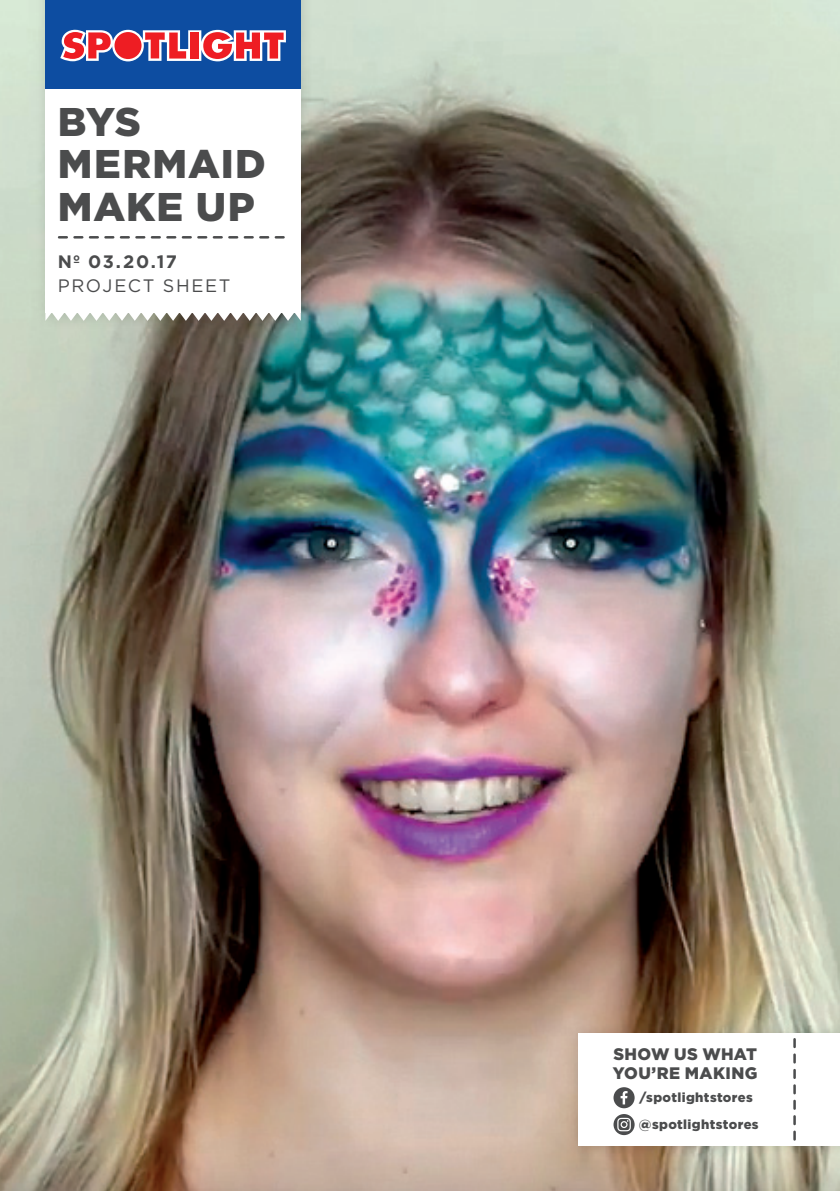
<style>
.page{position:relative;width:840px;height:1191px;background:#fff}
.page>*{position:absolute;margin:0;border:0;box-sizing:border-box;transform-origin:0 0}
.t1{font:900 40px/42.4px "Gotham";letter-spacing:.025em;color:#4b4c4d}
.t2{font:18px/24px "Gotham";letter-spacing:.095em;color:#4b4c4d}
.t3{font:900 16.6px/19.4px "Gotham";letter-spacing:.02em;color:#4b4c4d}
.t4{font:900 13px/26.8px "Gotham";letter-spacing:.025em;color:#4b4c4d}
.s1{font-weight:700}
</style>
<div class="page">
<img style="left:0;top:0;width:839px;height:1191px">
<div style="left:566px;top:1021px;width:273px;height:138px;background:#231f20;opacity:.15"></div>
<div style="left:577px;top:1033px;width:262px;height:112px;background:#fff"></div>
<svg style="left:793px;top:1039px;width:2px;height:100px"></svg>
<div style="left:613px;top:1087px;width:21px;height:21px;background:#4b4c4d;border-radius:50%"></div>
<svg style="left:620px;top:1091px;width:7px;height:13px"></svg>
<svg style="left:613px;top:1114px;width:21px;height:21px"></svg>
<svg style="left:617px;top:1117px;width:13px;height:14px"></svg>
<div style="left:34px;top:0;width:280px;height:332px;background:#231f20;opacity:.15"></div>
<div style="left:45px;top:0;width:255px;height:89px;background:#0d4da1"></div>
<svg style="left:60px;top:30px;width:226px;height:31px;background:#c96f82"></svg>
<svg style="left:45px;top:312px;width:255px;height:9px"></svg>
<div style="left:45px;top:89px;width:255px;height:223px;background:#fff"></div>
<svg style="left:59px;top:236px;width:224px;height:2px"></svg>
<p class="t1" style="left:58px;top:100px;width:209px">BYS<br>MERMAID<br>MAKE UP</p>
<p class="t2" style="left:58px;top:249px;width:174px"><span class="s1">Nº 03.20.17<br></span>PROJECT SHEET</p>
<p class="t3" style="left:612px;top:1043px;width:146px">SHOW US WHAT<br>YOU’RE MAKING</p>
<p class="t4" style="left:638px;top:1084px;width:121px">/spotlightstores @spotlightstores</p>
</div>
